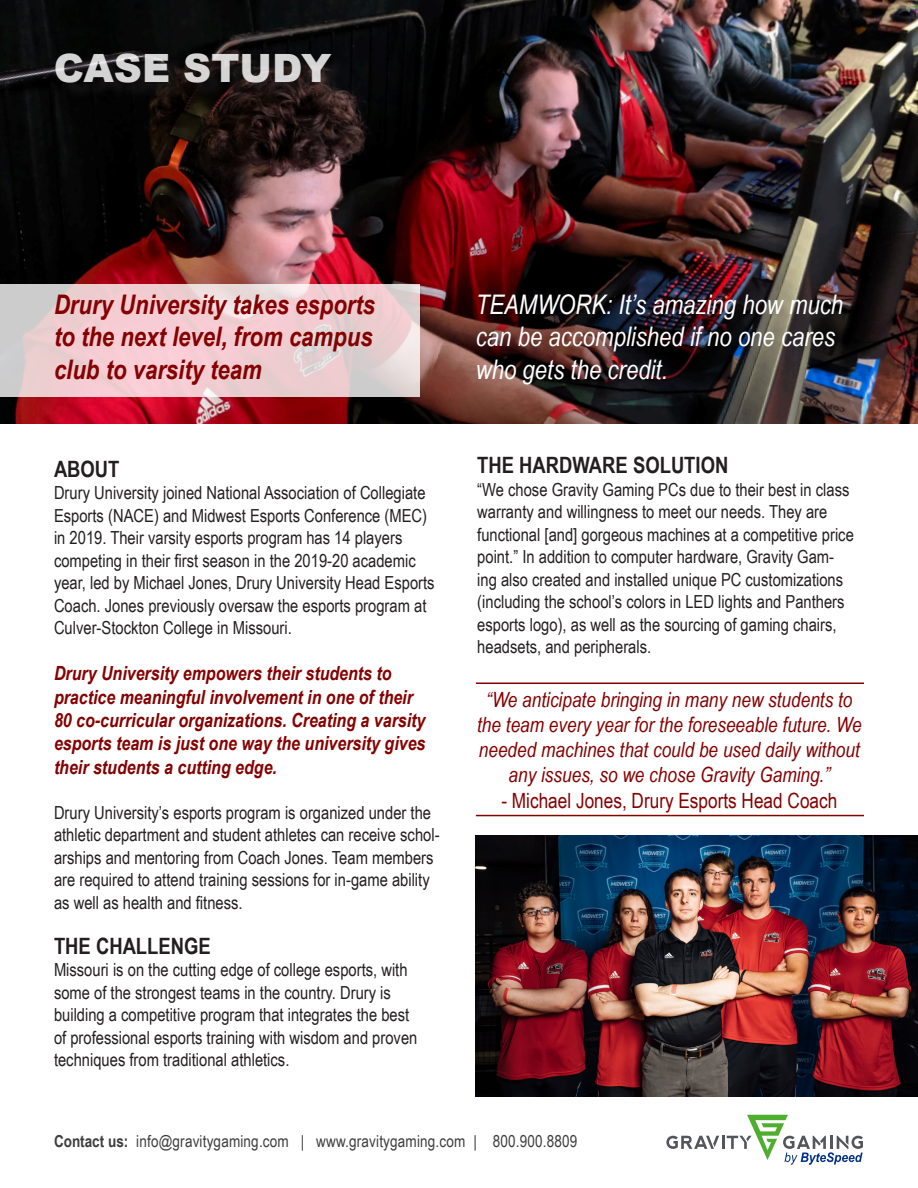
<style>
.page{position:relative;width:918px;height:1188px;background:#fff}
.page>*{position:absolute;margin:0;border:0;box-sizing:border-box;transform-origin:0 0}
.t1{font:900 39px "Arial";color:#fff}
.t2{font:italic 27px/32.4px "Arial Narrow";color:#fff}
.t3{font:italic 700 27px/32.4px "Arial Narrow";color:#860101;text-align:justify}
.t4{font:700 22.5px "Arial Narrow";color:#231f20}
.t5{font:italic 21px/25.2px "Arial Narrow";color:#860101;text-align:center}
.t6{font:21px "Arial Narrow";color:#860101}
.t7{font:italic 700 19.5px/23.4px "Arial Narrow";color:#860101}
.t8{font:18px/22.5px "Arial Narrow";color:#231f20}
.t9{font:16.5px "Arial Narrow";letter-spacing:.01em;color:#3e3e3f}
.s1{font-weight:700}
</style>
<div class="page">
<img style="left:0;top:0;width:918px;height:424px">
<svg style="left:666px;top:1115px;width:197px;height:50px"></svg>
<svg style="left:0;top:284px;width:420px;height:112px;background:#ebcfd2"></svg>
<div style="left:58px;top:56px;width:291px;height:45px;background:#231f20;opacity:.75"></div>
<hr style="left:476px;top:682px;width:388px;height:2px;background:#860101">
<hr style="left:476px;top:815px;width:388px;height:1px;background:#860101">
<img style="left:476px;top:836px;width:442px;height:261px">
<h1 class="t1" style="left:53px;top:40px;width:280px">CASE STUDY</h1>
<p class="t3" style="left:54px;top:287px;width:323px">Drury University takes esports to the next level, from campus club to varsity team</p>
<p class="t4" style="left:54px;top:452px;width:67px">ABOUT</p>
<p class="t8" style="left:54px;top:481px;width:382px">Drury University joined National Association of Collegiate Esports (NACE) and Midwest Esports Conference (MEC) in 2019. Their varsity esports program has 14 players competing in their first season in the 2019-20 academic year, led by Michael Jones, Drury University Head Esports Coach. Jones previously oversaw the esports program at Culver-Stockton College in Missouri.</p>
<p class="t7" style="left:54px;top:661px;width:373px">Drury University empowers their students to practice meaningful involvement in one of their 80 co-curricular organizations. Creating a varsity esports team is just one way the university gives their students a cutting edge.</p>
<p class="t8" style="left:54px;top:801px;width:387px">Drury University’s esports program is organized under the athletic department and student athletes can receive schol&shy;arships and mentoring from Coach Jones. Team members are required to attend training sessions for in-game ability as well as health and fitness.</p>
<p class="t4" style="left:54px;top:929px;width:158px">THE CHALLENGE</p>
<p class="t8" style="left:54px;top:958px;width:365px">Missouri is on the cutting edge of college esports, with some of the strongest teams in the country. Drury is building a competitive program that integrates the best of professional esports training with wisdom and proven techniques from traditional athletics.</p>
<p class="t2" style="left:476px;top:288px;width:369px">TEAMWORK: It’s amazing how much can be accomplished if no one cares who gets the credit.</p>
<p class="t4" style="left:477px;top:449px;width:253px">THE HARDWARE SOLUTION</p>
<p class="t8" style="left:477px;top:478px;width:378px">“We chose Gravity Gaming PCs due to their best in class warranty and willingness to meet our needs. They are functional [and] gorgeous machines at a competitive price point.” In addition to computer hardware, Gravity Gam&shy;ing also created and installed unique PC customizations (including the school’s colors in LED lights and Panthers esports logo), as well as the sourcing of gaming chairs, headsets, and peripherals.</p>
<p class="t5" style="left:477px;top:686px;width:386px">“We anticipate bringing in many new students to the team every year for the foreseeable future. We needed machines that could be used daily without any issues, so we chose Gravity Gaming.”</p>
<p class="t6" style="left:501px;top:785px;width:337px">- Michael Jones, Drury Esports Head Coach</p>
<p class="t9" style="left:54px;top:1129px;width:525px"><span class="s1">Contact us:</span> info@gravitygaming.com | www.gravitygaming.com | 800.900.8809</p>
</div>
